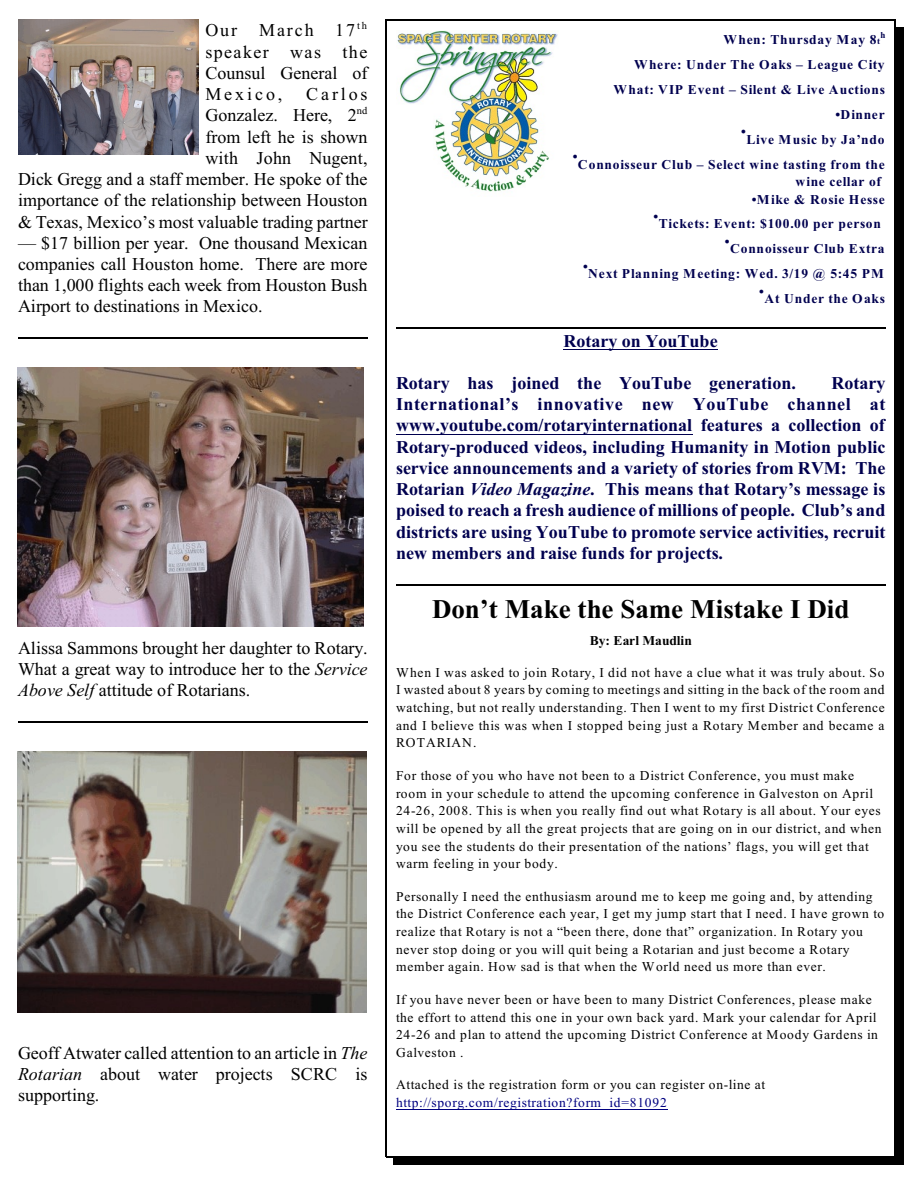
<style>
.page{position:relative;width:918px;height:1188px;background:#fff}
.page>*{position:absolute;margin:0;border:0;box-sizing:border-box;transform-origin:0 0}
.t1{font:700 27px "Times New Roman";color:#000}
.t2{font:18px/21.3px "Times New Roman";color:#000;text-align:justify}
.t3{font:700 18px/21.3px "Times New Roman";color:#00004f;text-align:justify}
.t4{font:13.5px/17.7px "Times New Roman";letter-spacing:.045em;color:#000}
.t5{font:700 13.5px/24.9px "Times New Roman";letter-spacing:.06em;color:#00004f;text-align:right}
.t6{font:13.5px "Times New Roman";letter-spacing:.04em;color:#000080}
.t7{font:700 13.5px "Times New Roman";letter-spacing:.005em;color:#000}
.t8{font:700 9px "Times New Roman";color:#00004f}
.s1{font-style:italic}
.s2{font-size:9px}
</style>
<div class="page">
<hr style="left:18px;top:338px;width:349px;height:1px;background:#000">
<hr style="left:18px;top:722px;width:349px;height:1px;background:#000">
<img style="left:18px;top:19px;width:181px;height:136px">
<hr style="left:564px;top:349px;width:154px;height:1px;background:#00004f">
<hr style="left:396px;top:434px;width:296px;height:1px;background:#00004f">
<hr style="left:396px;top:1109px;width:225px;height:1px;background:#000080">
<hr style="left:621px;top:1109px;width:47px;height:1px;background:#000080">
<hr style="left:396px;top:328px;width:489px;height:1px;background:#000">
<hr style="left:396px;top:584px;width:489px;height:1px;background:#000">
<img style="left:397px;top:30px;width:161px;height:162px">
<hr style="left:386px;top:19px;width:1px;height:1138px;background:#000">
<hr style="left:894px;top:19px;width:2px;height:1138px;background:#000">
<hr style="left:386px;top:19px;width:510px;height:2px;background:#000">
<hr style="left:386px;top:1156px;width:510px;height:1px;background:#000">
<div style="left:896px;top:27px;width:8px;height:1138px;background:#000"></div>
<div style="left:393px;top:1157px;width:511px;height:8px;background:#000"></div>
<img style="left:18px;top:367px;width:346px;height:259px">
<img style="left:18px;top:751px;width:349px;height:261px">
<h2 class="t2" style="left:205px;top:21px;width:164px">Our March 17<sup>th </sup>speaker was the Counsul General of Mexico,</h2>
<h2 class="t2" style="left:18px;top:85px;width:351px;text-align:right">Carlos<br>Gonzalez. Here, 2<sup>nd<br></sup>from left he is shown<br>with John Nugent,<br>Dick Gregg and a staff member. He spoke of the importance of the relationship between Houston &amp; Texas, Mexico’s most valuable trading partner</h2>
<h2 class="t2" style="left:18px;top:234px;width:351px">— $17 billion per year. One thousand Mexican companies call Houston home. There are more than 1,000 flights each week from Houston Bush Airport to destinations in Mexico.</h2>
<h2 class="t2" style="left:18px;top:639px;width:351px">Alissa Sammons brought her daughter to Rotary.<br>What a great way to introduce her to the <span class="s1">Service Above Self</span> attitude of Rotarians.</h2>
<h2 class="t2" style="left:18px;top:1044px;width:351px">Geoff Atwater called attention to an article in <span class="s1">The Rotarian</span> about water projects SCRC is supporting.</h2>
<p class="t5" style="left:723px;top:29px;width:158px">When: Thursday May 8<span class="s2">t</span></p>
<p class="t8" style="left:880px;top:32px;width:7px">h</p>
<p class="t5" style="left:614px;top:53px;width:273px">Where: Under The Oaks – League City<br>What: VIP Event – Silent &amp; Live Auctions</p>
<p class="t5" style="left:746px;top:103px;width:140px">•Dinner<br>Live Music by Ja’ndo</p>
<p class="t5" style="left:741px;top:121px;width:6px">•</p>
<p class="t5" style="left:578px;top:153px;width:308px">Connoisseur Club – Select wine tasting from the</p>
<p class="t5" style="left:573px;top:146px;width:6px">•</p>
<p class="t5" style="left:796px;top:171px;width:87px">wine cellar of</p>
<p class="t5" style="left:659px;top:188px;width:227px">•Mike &amp; Rosie Hesse<br>Tickets: Event: $100.00 per person</p>
<p class="t5" style="left:654px;top:205px;width:6px">•</p>
<p class="t5" style="left:725px;top:230px;width:6px">•</p>
<p class="t5" style="left:588px;top:263px;width:297px">Next Planning Meeting: Wed. 3/19 @ 5:45 PM</p>
<p class="t5" style="left:730px;top:238px;width:156px">Connoisseur Club Extra</p>
<p class="t5" style="left:583px;top:255px;width:6px">•</p>
<p class="t5" style="left:759px;top:280px;width:6px">•</p>
<p class="t5" style="left:764px;top:288px;width:122px">At Under the Oaks</p>
<h2 class="t3" style="left:564px;top:332px;width:156px">Rotary on YouTube</h2>
<h2 class="t3" style="left:396px;top:374px;width:401px">Rotary has joined the YouTube generation.</h2>
<p class="t3" style="left:396px;top:374px;width:491px;text-indent:436px">Rotary International’s innovative new YouTube channel at www.youtube.com/rotaryinternational features a collection of Rotary-produced videos, including Humanity in Motion public service announcements and a variety of stories from RVM: The Rotarian <span class="s1">Video Magazine</span>. This means that Rotary’s message is poised to reach a fresh audience of millions of people. Club’s and districts are using YouTube to promote service activities, recruit new members and raise funds for projects.</p>
<h1 class="t1" style="left:432px;top:600px;width:419px">Don’t Make the Same Mistake I Did</h1>
<p class="t7" style="left:590px;top:636px;width:104px">By: Earl Maudlin</p>
<p class="t4" style="left:396px;top:665px;width:490px;text-align:justify">When I was asked to join Rotary, I did not have a clue what it was truly about. So I wasted about 8 years by coming to meetings and sitting in the back of the room and watching, but not really understanding. Then I went to my first District Conference and I believe this was when I stopped being just a Rotary Member and became a ROTARIAN.</p>
<p class="t4" style="left:396px;top:768px;width:487px">For those of you who have not been to a District Conference, you must make room in your schedule to attend the upcoming conference in Galveston on April 24-26, 2008. This is when you really find out what Rotary is all about. Your eyes will be opened by all the great projects that are going on in our district, and when you see the students do their presentation of the nations’ flags, you will get that warm feeling in your body.</p>
<p class="t4" style="left:396px;top:889px;width:490px">Personally I need the enthusiasm around me to keep me going and, by attending the District Conference each year, I get my jump start that I need. I have grown to realize that Rotary is not a “been there, done that” organization. In Rotary you never stop doing or you will quit being a Rotarian and just become a Rotary member again. How sad is that when the World need us more than ever.</p>
<p class="t4" style="left:396px;top:992px;width:483px">If you have never been or have been to many District Conferences, please make the effort to attend this one in your own back yard. Mark your calendar for April 24-26 and plan to attend the upcoming District Conference at Moody Gardens in Galveston .</p>
<p class="t4" style="left:396px;top:1077px;width:371px">Attached is the registration form or you can register on-line at</p>
<p class="t6" style="left:396px;top:1098px;width:272px">http://sporg.com/registration?form_id=81092</p>
</div>
